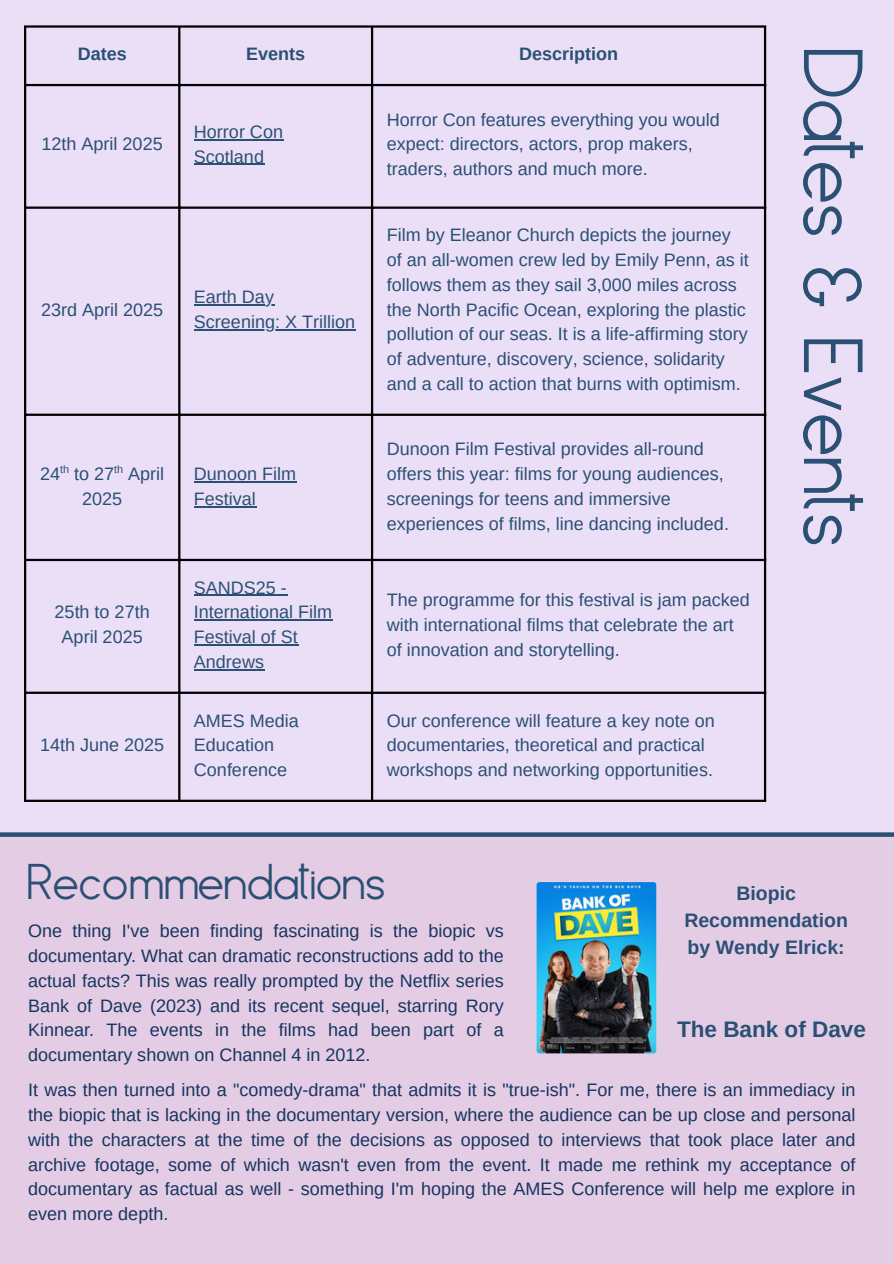
<style>
.page{position:relative;width:894px;height:1264px;background:#fff}
.page>*{position:absolute;margin:0;border:0;box-sizing:border-box;transform-origin:0 0}
.t1{font:300 67.5px "Glasgow";color:#2a5073}
.t2{font:300 40.5px "Glasgow";color:#2a5073}
.t3{font:700 22.5px "Arimo";color:#2a5073}
.t4{font:700 19.5px/27px "Arimo";color:#2a5073;text-align:center}
.t5{font:18px/24.8px "Arimo";color:#2a5073}
.t6{font:18px/24.8px "Arimo";color:#15355f;text-align:justify}
.t7{font:18px "Arimo";color:#2a5073}
.t8{font:700 18px "Arimo";color:#2a5073}
.t9{font:10.8px "Arimo";color:#2a5073}
</style>
<div class="page">
<div style="left:0;top:0;width:893px;height:1263px;background:#e4cce5"></div>
<div style="left:0;top:0;width:893px;height:832px;background:#ebdff7"></div>
<svg style="left:0;top:832px;width:893px;height:4px;background:#3a5c7e"></svg>
<hr style="left:194px;top:139px;width:89px;height:1px;background:#2a5073">
<hr style="left:194px;top:164px;width:70px;height:1px;background:#2a5073">
<hr style="left:194px;top:304px;width:80px;height:1px;background:#2a5073">
<hr style="left:194px;top:329px;width:161px;height:1px;background:#2a5073">
<hr style="left:194px;top:481px;width:102px;height:1px;background:#2a5073">
<hr style="left:194px;top:506px;width:62px;height:1px;background:#2a5073">
<hr style="left:194px;top:595px;width:93px;height:1px;background:#2a5073">
<hr style="left:194px;top:619px;width:138px;height:1px;background:#2a5073">
<hr style="left:194px;top:644px;width:104px;height:1px;background:#2a5073">
<hr style="left:194px;top:669px;width:70px;height:1px;background:#2a5073">
<hr style="left:24px;top:28px;width:2px;height:771px;background:#000">
<hr style="left:178px;top:28px;width:2px;height:771px;background:#000">
<hr style="left:371px;top:28px;width:2px;height:771px;background:#000">
<hr style="left:763px;top:28px;width:3px;height:771px;background:#000">
<hr style="left:24px;top:25px;width:742px;height:3px;background:#000">
<hr style="left:24px;top:84px;width:742px;height:2px;background:#000">
<hr style="left:24px;top:206px;width:742px;height:3px;background:#000">
<hr style="left:24px;top:413px;width:742px;height:3px;background:#000">
<hr style="left:24px;top:559px;width:742px;height:2px;background:#000">
<hr style="left:24px;top:691px;width:742px;height:3px;background:#000">
<hr style="left:24px;top:799px;width:742px;height:3px;background:#000">
<img style="left:536px;top:882px;width:120px;height:171px;border-radius:3px">
<p class="t8" style="left:78px;top:44px;width:51px">Dates</p>
<p class="t8" style="left:246px;top:44px;width:60px">Events</p>
<p class="t8" style="left:519px;top:44px;width:100px">Description</p>
<p class="t5" style="left:42px;top:132px;width:122px">12th April 2025</p>
<p class="t5" style="left:194px;top:119px;width:90px">Horror Con<br>Scotland</p>
<p class="t5" style="left:41px;top:297px;width:124px">23rd April 2025</p>
<p class="t7" style="left:194px;top:287px;width:81px">Earth Day</p>
<p class="t7" style="left:194px;top:312px;width:162px">Screening: X Trillion</p>
<p class="t9" style="left:60px;top:463px;width:11px">th</p>
<p class="t9" style="left:114px;top:463px;width:11px">th</p>
<p class="t5" style="left:194px;top:461px;width:103px">Dunoon Film<br>Festival</p>
<p class="t5" style="left:40px;top:461px;width:126px;text-align:center">24 to 27 April<br>2025</p>
<p class="t5" style="left:386px;top:107px;width:334px">Horror Con features everything you would expect: directors, actors, prop makers, traders, authors and much more.</p>
<p class="t5" style="left:386px;top:223px;width:363px">Film by Eleanor Church depicts the journey of an all-women crew led by Emily Penn, as it follows them as they sail 3,000 miles across the North Pacific Ocean, exploring the plastic pollution of our seas. It is a life-affirming story of adventure, discovery, science, solidarity and a call to action that burns with optimism.</p>
<p class="t5" style="left:386px;top:436px;width:343px">Dunoon Film Festival provides all-round offers this year: films for young audiences, screenings for teens and immersive experiences of films, line dancing included.</p>
<p class="t5" style="left:55px;top:600px;width:96px;text-align:center">25th to 27th<br>April 2025</p>
<p class="t5" style="left:40px;top:732px;width:126px">14th June 2025</p>
<p class="t5" style="left:194px;top:575px;width:139px">SANDS25 -<br>International Film<br>Festival of St<br>Andrews</p>
<p class="t5" style="left:386px;top:587px;width:364px">The programme for this festival is jam packed with international films that celebrate the art of innovation and storytelling.</p>
<p class="t5" style="left:194px;top:708px;width:106px">AMES Media<br>Education<br>Conference</p>
<h1 class="t5" style="left:386px;top:708px;width:329px">Our conference will feature a key note on documentaries, theoretical and practical workshops and networking opportunities.</h1>
<h4 class="t1" style="left:885px;top:49px;width:500px;rotate:90deg">Dates &amp; Events</h4>
<p class="t2" style="left:28px;top:850px;width:359px">Recommendations</p>
<p class="t6" style="left:28px;top:918px;width:477px">One thing I've been finding fascinating is the biopic vs documentary. What can dramatic reconstructions add to the actual facts? This was really prompted by the Netflix series Bank of Dave (2023) and its recent sequel, starring Rory Kinnear. The events in the films had been part of a documentary shown on Channel 4 in 2012.</p>
<h2 class="t4" style="left:684px;top:880px;width:165px">Biopic<br>Recommendation by Wendy Elrick:</h2>
<p class="t3" style="left:677px;top:1016px;width:190px">The Bank of Dave</p>
<h3 class="t6" style="left:28px;top:1077px;width:828px">It was then turned into a "comedy-drama" that admits it is "true-ish". For me, there is an immediacy in the biopic that is lacking in the documentary version, where the audience can be up close and personal with the characters at the time of the decisions as opposed to interviews that took place later and archive footage, some of which wasn't even from the event. It made me rethink my acceptance of documentary as factual as well - something I'm hoping the AMES Conference will help me explore in even more depth.</h3>
</div>
